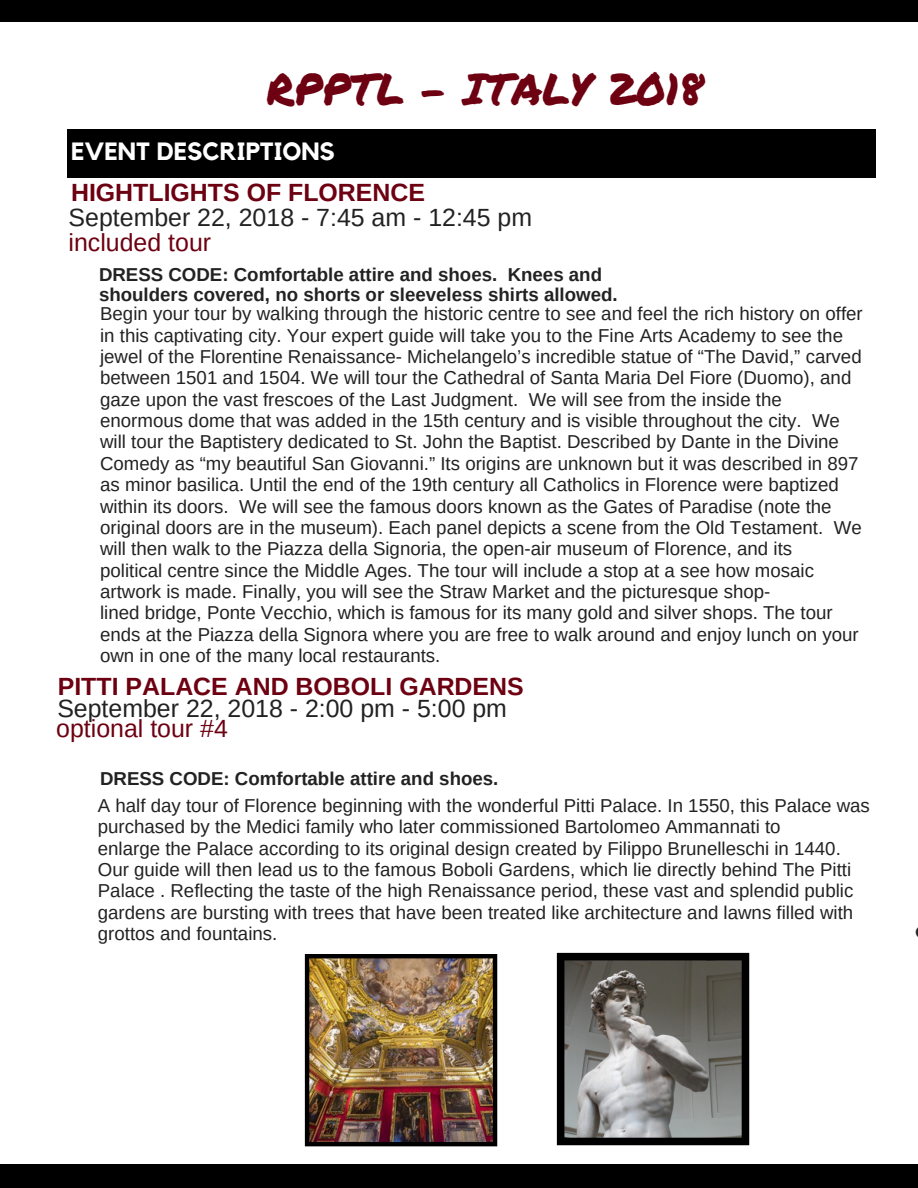
<style>
.page{position:relative;width:918px;height:1188px;background:#fff}
.page>*{position:absolute;margin:0;border:0;box-sizing:border-box;transform-origin:0 0}
.t1{font:43.65px "Permanent Marker";color:#6d0011}
.t2{font:24.9px "Arimo";color:#222}
.t3{font:700 24.9px "Arimo";color:#6d0011}
.t4{font:24.9px "Arimo";color:#6d0011}
.t5{font:700 24.9px "Kollektif";color:#fff}
.t6{font:18.75px/21.3px "Arimo";color:#222}
.t7{font:700 18.75px/20.2px "Arimo";color:#222}
</style>
<div class="page">
<div style="left:0;top:0;width:918px;height:22px;background:#000"></div>
<div style="left:68px;top:129px;width:808px;height:49px;background:#000"></div>
<div style="left:0;top:1164px;width:918px;height:24px;background:#000"></div>
<img style="left:305px;top:954px;width:192px;height:192px">
<svg style="left:557px;top:953px;width:192px;height:192px"></svg>
<h1 class="t1" style="left:266px;top:56px;width:439px">RPPTL - ITALY 2018</h1>
<h2 class="t5" style="left:71px;top:140px;width:265px">EVENT DESCRIPTIONS</h2>
<h2 class="t3" style="left:71px;top:179px;width:355px">HIGHTLIGHTS OF FLORENCE</h2>
<h2 class="t2" style="left:69px;top:204px;width:465px">September 22, 2018 - 7:45 am - 12:45 pm</h2>
<h2 class="t4" style="left:69px;top:228px;width:144px">included tour</h2>
<p class="t7" style="left:99px;top:264px;width:520px">DRESS CODE: Comfortable attire and shoes. Knees and shoulders covered, no shorts or sleeveless shirts allowed.</p>
<p class="t6" style="left:100px;top:303px;width:764px">Begin your tour by walking through the historic centre to see and feel the rich history on offer in this captivating city. Your expert guide will take you to the Fine Arts Academy to see the jewel of the Florentine Renaissance- Michelangelo’s incredible statue of “The David,” carved between 1501 and 1504. We will tour the Cathedral of Santa Maria Del Fiore (Duomo), and gaze upon the vast frescoes of the Last Judgment. We will see from the inside the enormous dome that was added in the 15th century and is visible throughout the city. We will tour the Baptistery dedicated to St. John the Baptist. Described by Dante in the Divine Comedy as “my beautiful San Giovanni.” Its origins are unknown but it was described in 897 as minor basilica. Until the end of the 19th century all Catholics in Florence were baptized within its doors. We will see the famous doors known as the Gates of Paradise (note the original doors are in the museum). Each panel depicts a scene from the Old Testament. We will then walk to the Piazza della Signoria, the open-air museum of Florence, and its<br>political centre since the Middle Ages. The tour will include a stop at a see how mosaic artwork is made. Finally, you will see the Straw Market and the picturesque shop-<br>lined bridge, Ponte Vecchio, which is famous for its many gold and silver shops. The tour ends at the Piazza della Signora where you are free to walk around and enjoy lunch on your own in one of the many local restaurants.</p>
<h2 class="t3" style="left:58px;top:673px;width:467px">PITTI PALACE AND BOBOLI GARDENS</h2>
<h2 class="t2" style="left:57px;top:694px;width:451px">September 22, 2018 - 2:00 pm - 5:00 pm</h2>
<h2 class="t4" style="left:56px;top:714px;width:173px">optional tour #4</h2>
<p class="t7" style="left:100px;top:768px;width:400px">DRESS CODE: Comfortable attire and shoes.</p>
<p class="t6" style="left:98px;top:795px;width:774px">A half day tour of Florence beginning with the wonderful Pitti Palace. In 1550, this Palace was purchased by the Medici family who later commissioned Bartolomeo Ammannati to<br>enlarge the Palace according to its original design created by Filippo Brunelleschi in 1440.<br>Our guide will then lead us to the famous Boboli Gardens, which lie directly behind The Pitti Palace . Reflecting the taste of the high Renaissance period, these vast and splendid public gardens are bursting with trees that have been treated like architecture and lawns filled with grottos and fountains.</p>
</div>
